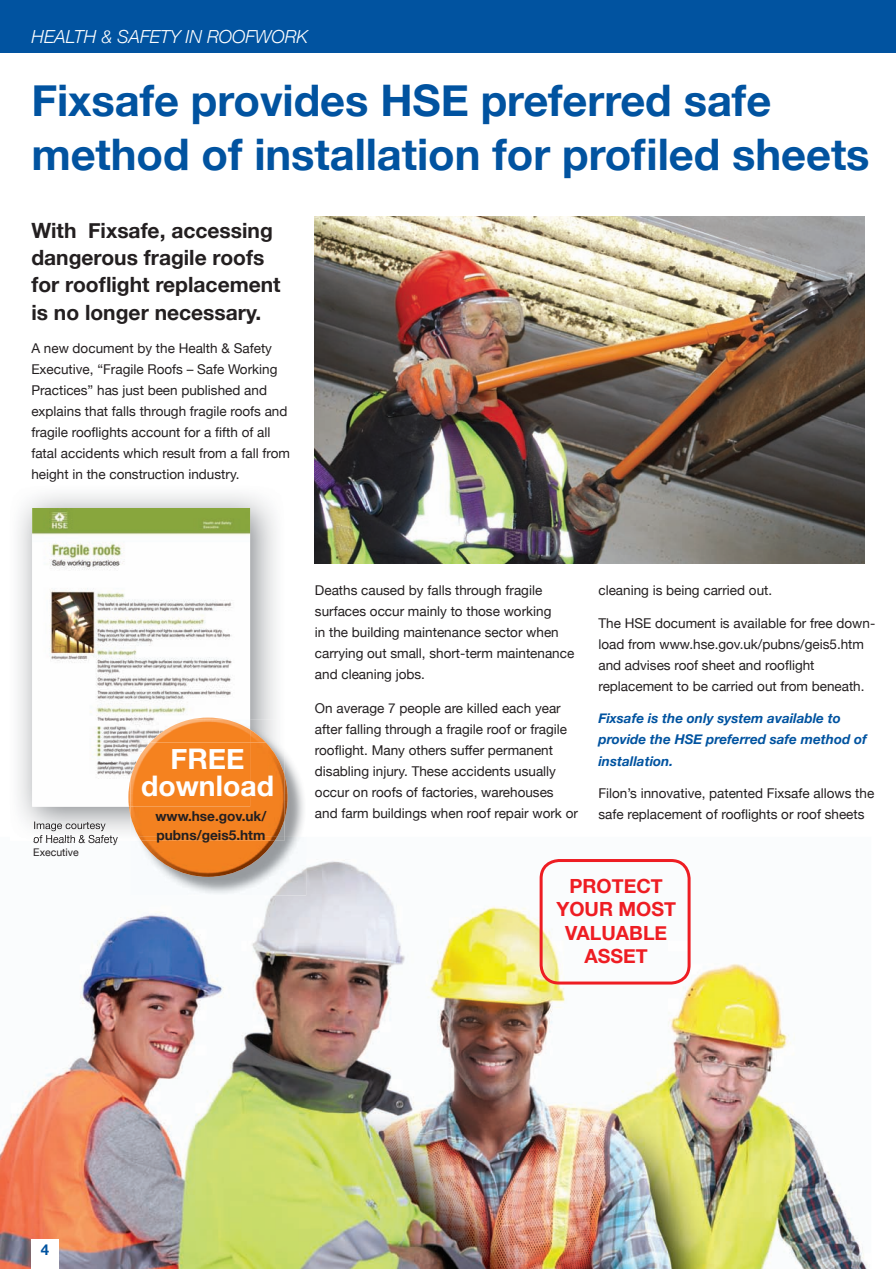
<style>
.page{position:relative;width:896px;height:1269px;background:#fff}
.page>*{position:absolute;margin:0;border:0;box-sizing:border-box;transform-origin:0 0}
.t1{font:700 43.5px/54px "Helvetica Neue";color:#0153a0}
.t2{font:700 28.35px/27.3px "Helvetica Neue";color:#fff;text-align:center}
.t3{font:700 21px/27px "Helvetica Neue";color:#231f20}
.t4{font:700 19.5px/23.4px "Helvetica Neue";color:#ee1d23;text-align:center}
.t5{font:italic 300 18px "Helvetica Neue";color:#fff}
.t6{font:700 15px "Helvetica Neue";color:#0153a0}
.t7{font:700 13.65px/19.4px "Helvetica Neue";color:#231f20}
.t8{font:13.5px/21px "Helvetica Neue";color:#231f20}
.t9{font:italic 700 13.5px/21px "Helvetica Neue";color:#0153a0}
.t10{font:10.5px/13.5px "Helvetica Neue";color:#231f20}
</style>
<div class="page">
<img style="left:0;top:840px;width:867px;height:428px">
<div style="left:0;top:0;width:896px;height:53px;background:#0153a0"></div>
<div style="left:540px;top:858px;width:150px;height:126px;border:3px solid #ee1d23;border-radius:18px"></div>
<img style="left:315px;top:216px;width:550px;height:347px">
<img style="left:18px;top:494px;width:258px;height:339px">
<img style="left:34px;top:821px;width:72px;height:10px">
<img style="left:40px;top:834px;width:72px;height:2px">
<img style="left:34px;top:836px;width:84px;height:4px">
<img style="left:32px;top:508px;width:218px;height:298px">
<img style="left:131px;top:719px;width:175px;height:176px">
<svg style="left:131px;top:836px;width:7px;height:4px"></svg>
<svg style="left:277px;top:836px;width:7px;height:4px"></svg>
<img style="left:131px;top:719px;width:19px;height:23px">
<img style="left:189px;top:717px;width:38px;height:2px">
<img style="left:250px;top:729px;width:16px;height:13px">
<img style="left:150px;top:719px;width:100px;height:23px">
<img style="left:141px;top:840px;width:134px;height:36px">
<img style="left:138px;top:835px;width:139px;height:5px">
<svg style="left:129px;top:806px;width:2px;height:10px"></svg>
<img style="left:128px;top:778px;width:3px;height:28px">
<img style="left:284px;top:774px;width:4px;height:46px">
<img style="left:131px;top:742px;width:153px;height:93px">
<img style="left:131px;top:742px;width:119px;height:64px">
<div style="left:31px;top:1239px;width:28px;height:29px;background:#fff"></div>
<svg style="left:0;top:1264px;width:3px;height:5px"></svg>
<h3 class="t5" style="left:31px;top:26px;width:278px">HEALTH &amp; SAFETY IN ROOFWORK</h3>
<h1 class="t1" style="left:31px;top:73px;width:840px">Fixsafe provides HSE preferred safe method of installation for profiled sheets</h1>
<h3 class="t3" style="left:31px;top:217px;width:251px">With Fixsafe, accessing dangerous fragile roofs for rooflight replacement is no longer necessary.</h3>
<p class="t8" style="left:31px;top:338px;width:260px">A new document by the Health &amp; Safety Executive, “Fragile Roofs – Safe Working Practices” has just been published and explains that falls through fragile roofs and fragile rooflights account for a fifth of all fatal accidents which result from a fall from height in the construction industry.</p>
<p class="t10" style="left:33px;top:831px;width:86px">of Health &amp; Safety<br>Executive</p>
<h2 class="t2" style="left:141px;top:744px;width:134px">FREE download</h2>
<p class="t7" style="left:155px;top:806px;width:112px">www.hse.gov.uk/ pubns/geis5.htm</p>
<p class="t8" style="left:315px;top:579px;width:261px">Deaths caused by falls through fragile surfaces occur mainly to those working<br>in the building maintenance sector when carrying out small, short-term maintenance and cleaning jobs.</p>
<p class="t8" style="left:315px;top:697px;width:265px">On average 7 people are killed each year after falling through a fragile roof or fragile rooflight. Many others suffer permanent disabling injury. These accidents usually occur on roofs of factories, warehouses and farm buildings when roof repair work or</p>
<p class="t8" style="left:598px;top:579px;width:175px">cleaning is being carried out.</p>
<p class="t8" style="left:598px;top:612px;width:278px">The HSE document is available for free down&shy;load from www.hse.gov.uk/pubns/geis5.htm and advises roof sheet and rooflight replacement to be carried out from beneath.</p>
<p class="t9" style="left:598px;top:707px;width:270px">Fixsafe is the only system available to provide the HSE preferred safe method of installation.</p>
<p class="t8" style="left:598px;top:782px;width:277px">Filon’s innovative, patented Fixsafe allows the safe replacement of rooflights or roof sheets</p>
<h3 class="t4" style="left:556px;top:873px;width:121px">PROTECT<br>YOUR MOST<br>VALUABLE<br>ASSET</h3>
<p class="t6" style="left:41px;top:1239px;width:10px">4</p>
</div>
